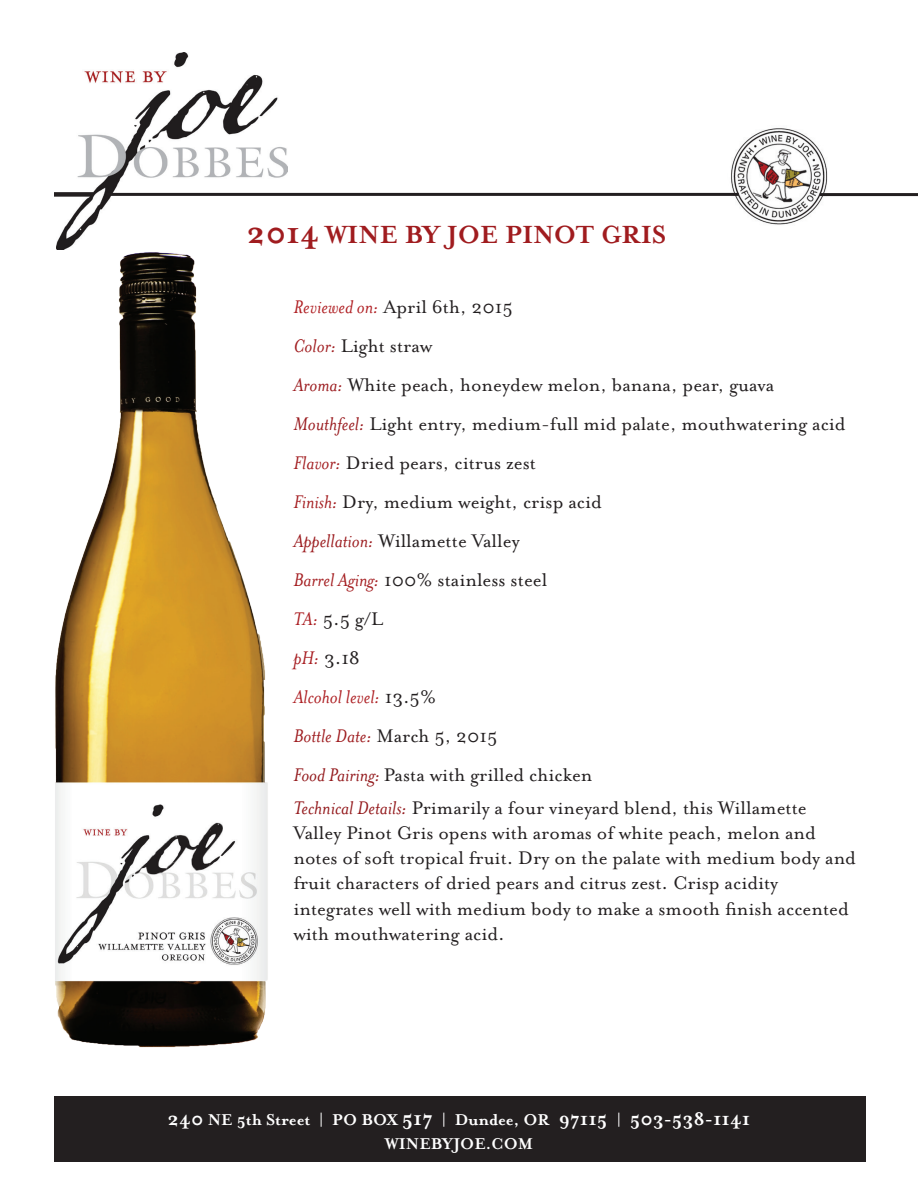
<style>
.page{position:relative;width:918px;height:1188px;background:#fff}
.page>*{position:absolute;margin:0;border:0;box-sizing:border-box;transform-origin:0 0}
.t1{font:700 28.5px "Mrs Eaves OT";color:#a01c1f}
.t2{font:21px/39px "Mrs Eaves OT";color:#231f20}
.t3{font:700 18px/24px "Mrs Eaves OT";color:#fff;text-align:center}
.s1{font-size:34.5px}
.s2{font-style:italic;color:#af1e22}
.s3{font-style:italic;color:#a01c1f}
.s4{font-style:italic;color:#9b1b1e}
.s5{font-style:italic;color:#991a1e}
.s6{font-style:italic;color:#a21d20}
.s7{font-style:italic;color:#a41d20}
.s8{font-style:italic;color:#aa1d21}
.s9{font-style:italic;color:#a71d21}
.s10{font-style:italic;color:#ad1e22}
.s11{font-style:italic;color:#9e1c1f}
.s12{font-style:italic;color:#93191c}
.s13{font-size:21px}
.s14{font-size:22.5px}
</style>
<div class="page">
<img style="left:723px;top:128px;width:109px;height:97px">
<hr style="left:820px;top:193px;width:98px;height:3px;background:#231f20">
<img style="left:58px;top:52px;width:229px;height:188px">
<hr style="left:107px;top:193px;width:632px;height:3px;background:#231f20">
<div style="left:54px;top:192px;width:39px;height:5px;background:#231f20"></div>
<div style="left:55px;top:1096px;width:811px;height:66px;background:#231f20"></div>
<img style="left:55px;top:240px;width:213px;height:808px">
<h1 class="t1" style="left:247px;top:219px;width:421px"><span class="s1">2014</span> WINE BY JOE PINOT GRIS</h1>
<p class="t2" style="left:293px;top:287px;width:554px"><span class="s2">Reviewed on:</span> April 6th, 2015<br><span class="s3">Color:</span> Light straw<br><span class="s4">Aroma:</span> White peach, honeydew melon, banana, pear, guava<br><span class="s5">Mouthfeel:</span> Light entry, medium-full mid palate, mouthwatering acid<br><span class="s6">Flavor:</span> Dried pears, citrus zest<br><span class="s7">Finish:</span> Dry, medium weight, crisp acid<br><span class="s4">Appellation:</span> Willamette Valley<br><span class="s7">Barrel Aging:</span> 100% stainless steel<br><span class="s8">TA:</span> 5.5 g/L<br><span class="s9">pH:</span> 3.18<br><span class="s10">Alcohol level:</span> 13.5%<br><span class="s11">Bottle Date:</span> March 5, 2015<br><span class="s12">Food Pairing:</span> Pasta with grilled chicken</p>
<p class="t2" style="left:293px;top:795px;width:564px;line-height:25.2px"><span class="s12">Technical Details:</span> Primarily a four vineyard blend, this Willamette Valley Pinot Gris opens with aromas of white peach, melon and notes of soft tropical fruit. Dry on the palate with medium body and fruit characters of dried pears and citrus zest. Crisp acidity integrates well with medium body to make a smooth finish accented with mouthwatering acid.</p>
<p class="t3" style="left:168px;top:1108px;width:584px"><span class="s13">240</span> NE 5th Street | PO BOX <span class="s14">517</span> | Dundee, OR <span class="s13">97115</span> | <span class="s13">503-538-1141<br></span>WINEBYJOE.COM</p>
</div>
